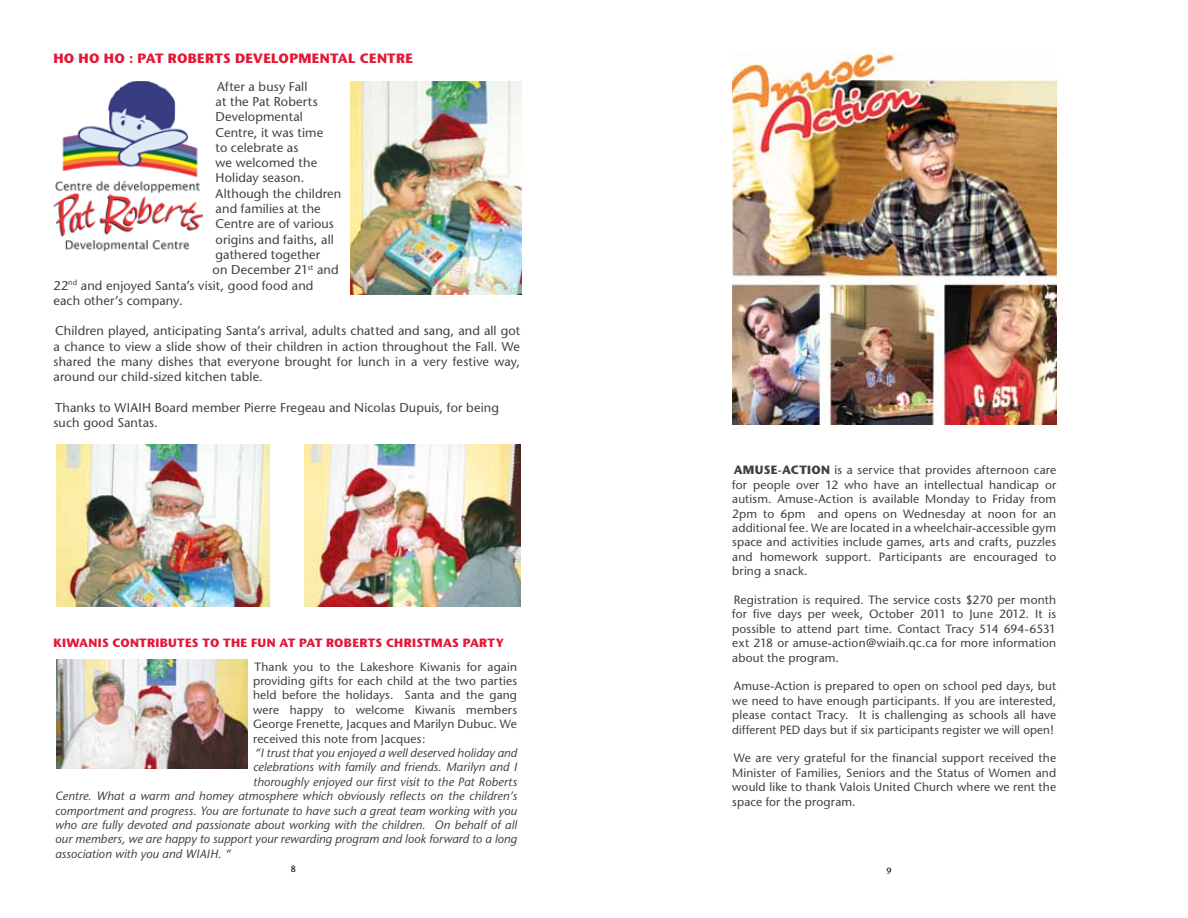
<style>
.page{position:relative;width:1188px;height:918px;background:#fff}
.page>*{position:absolute;margin:0;border:0;box-sizing:border-box;transform-origin:0 0}
.t1{font:700 13.5px "Stone Sans";letter-spacing:.02em;color:#e31837}
.t2{font:12.75px/15.3px "Stone Sans";letter-spacing:.01em;color:#414042;text-align:justify}
.t3{font:12px/14.4px "Stone Sans";letter-spacing:.01em;color:#414042;text-align:justify}
.t4{font:italic 12px "Stone Sans";letter-spacing:.005em;color:#414042}
.t5{font:700 12px "Stone Sans";letter-spacing:.005em;color:#e31837}
.t6{font:700 12px "Stone Sans";color:#414042}
.t7{font:9px "Stone Sans";color:#000}
</style>
<div class="page">
<img style="left:54px;top:81px;width:149px;height:169px">
<img style="left:56px;top:445px;width:213px;height:162px">
<img style="left:351px;top:81px;width:170px;height:214px">
<img style="left:305px;top:445px;width:216px;height:162px">
<img style="left:56px;top:660px;width:191px;height:109px">
<img style="left:732px;top:53px;width:324px;height:371px">
<p class="t1" style="left:53px;top:50px;width:134px">HO HO HO : PAT ROBERTS</p>
<p class="t1" style="left:235px;top:50px;width:21px">DEVELOPMENTAL</p>
<p class="t1" style="left:360px;top:50px;width:19px">CENTRE</p>
<p class="t2" style="left:217px;top:79px;width:92px">After a busy Fall</p>
<p class="t2" style="left:216px;top:94px;width:103px">at the Pat Roberts</p>
<p class="t2" style="left:216px;top:109px;width:89px">Developmental</p>
<p class="t2" style="left:216px;top:124px;width:109px">Centre, it was time</p>
<p class="t2" style="left:216px;top:140px;width:84px">to celebrate as</p>
<p class="t2" style="left:216px;top:155px;width:103px">we welcomed the</p>
<p class="t2" style="left:216px;top:170px;width:90px">Holiday season.</p>
<p class="t2" style="left:216px;top:186px;width:127px">Although the children</p>
<p class="t2" style="left:216px;top:201px;width:107px">and families at the</p>
<p class="t2" style="left:216px;top:216px;width:120px">Centre are of various</p>
<p class="t2" style="left:216px;top:232px;width:120px">origins and faiths, all</p>
<p class="t2" style="left:216px;top:247px;width:106px">gathered together</p>
<p class="t2" style="left:213px;top:262px;width:128px">on December 21<sup>st</sup> and</p>
<p class="t2" style="left:54px;top:277px;width:261px">22<sup>nd</sup> and enjoyed Santa’s visit, good food and</p>
<p class="t2" style="left:54px;top:293px;width:131px">each other’s company.</p>
<p class="t2" style="left:54px;top:323px;width:468px">Children played, anticipating Santa’s arrival, adults chatted and sang, and all got a chance to view a slide show of their children in action throughout the Fall. We shared the many dishes that everyone brought for lunch in a very festive way, around our child-sized kitchen table.</p>
<p class="t2" style="left:54px;top:400px;width:447px">Thanks to WIAIH Board member Pierre Fregeau and Nicolas Dupuis, for being such good Santas.</p>
<p class="t5" style="left:53px;top:635px;width:9px">KIWANIS</p>
<p class="t5" style="left:112px;top:635px;width:17px">CONTRIBUTES</p>
<p class="t5" style="left:202px;top:635px;width:30px">TO THE</p>
<p class="t5" style="left:251px;top:635px;width:9px">FUN</p>
<p class="t5" style="left:279px;top:635px;width:64px">AT PAT ROBERTS</p>
<p class="t5" style="left:386px;top:635px;width:18px">CHRISTMAS</p>
<p class="t5" style="left:463px;top:635px;width:10px">PARTY</p>
<p class="t3" style="left:253px;top:659px;width:266px">Thank you to the Lakeshore Kiwanis for again providing gifts for each child at the two parties held before the holidays. Santa and the gang were happy to welcome Kiwanis members George Frenette, Jacques and Marilyn Dubuc. We received this note from Jacques:</p>
<p class="t4" style="left:255px;top:746px;width:264px">“I trust that you enjoyed a well deserved holiday and</p>
<p class="t4" style="left:253px;top:760px;width:266px">celebrations with family and friends. Marilyn and I</p>
<p class="t4" style="left:253px;top:774px;width:265px">thoroughly enjoyed our first visit to the Pat Roberts</p>
<p class="t4" style="left:55px;top:789px;width:463px">Centre. What a warm and homey atmosphere which obviously reflects on the children’s</p>
<p class="t4" style="left:55px;top:803px;width:463px">comportment and progress. You are fortunate to have such a great team working with you</p>
<p class="t4" style="left:55px;top:818px;width:463px">who are fully devoted and passionate about working with the children. On behalf of all</p>
<p class="t4" style="left:55px;top:832px;width:464px">our members, we are happy to support your rewarding program and look forward to a long</p>
<p class="t4" style="left:55px;top:846px;width:177px">association with you and WIAIH. “</p>
<p class="t3" style="left:732px;top:463px;width:326px;text-indent:102px">is a service that provides afternoon care for people over 12 who have an intellectual handicap or autism. Amuse-Action is available Monday to Friday from 2pm to 6pm and opens on Wednesday at noon for an additional fee. We are located in a wheelchair-accessible gym space and activities include games, arts and crafts, puzzles and homework support. Participants are encouraged to bring a snack.</p>
<p class="t3" style="left:732px;top:593px;width:325px">Registration is required. The service costs $270 per month for five days per week, October 2011 to June 2012. It is possible to attend part time. Contact Tracy 514 694-6531 ext 218 or amuse-action@wiaih.qc.ca for more information about the program.</p>
<p class="t3" style="left:732px;top:679px;width:326px">Amuse-Action is prepared to open on school ped days, but we need to have enough participants. If you are interested, please contact Tracy. It is challenging as schools all have different PED days but if six participants register we will open!</p>
<p class="t3" style="left:732px;top:751px;width:325px">We are very grateful for the financial support received the Minister of Families, Seniors and the Status of Women and would like to thank Valois United Church where we rent the space for the program.</p>
<p class="t6" style="left:734px;top:463px;width:19px">AMUSE</p>
<p class="t6" style="left:778px;top:463px;width:22px">-ACTION</p>
<p class="t7" style="left:291px;top:863px;width:7px">8</p>
<p class="t7" style="left:887px;top:865px;width:7px">9</p>
</div>
